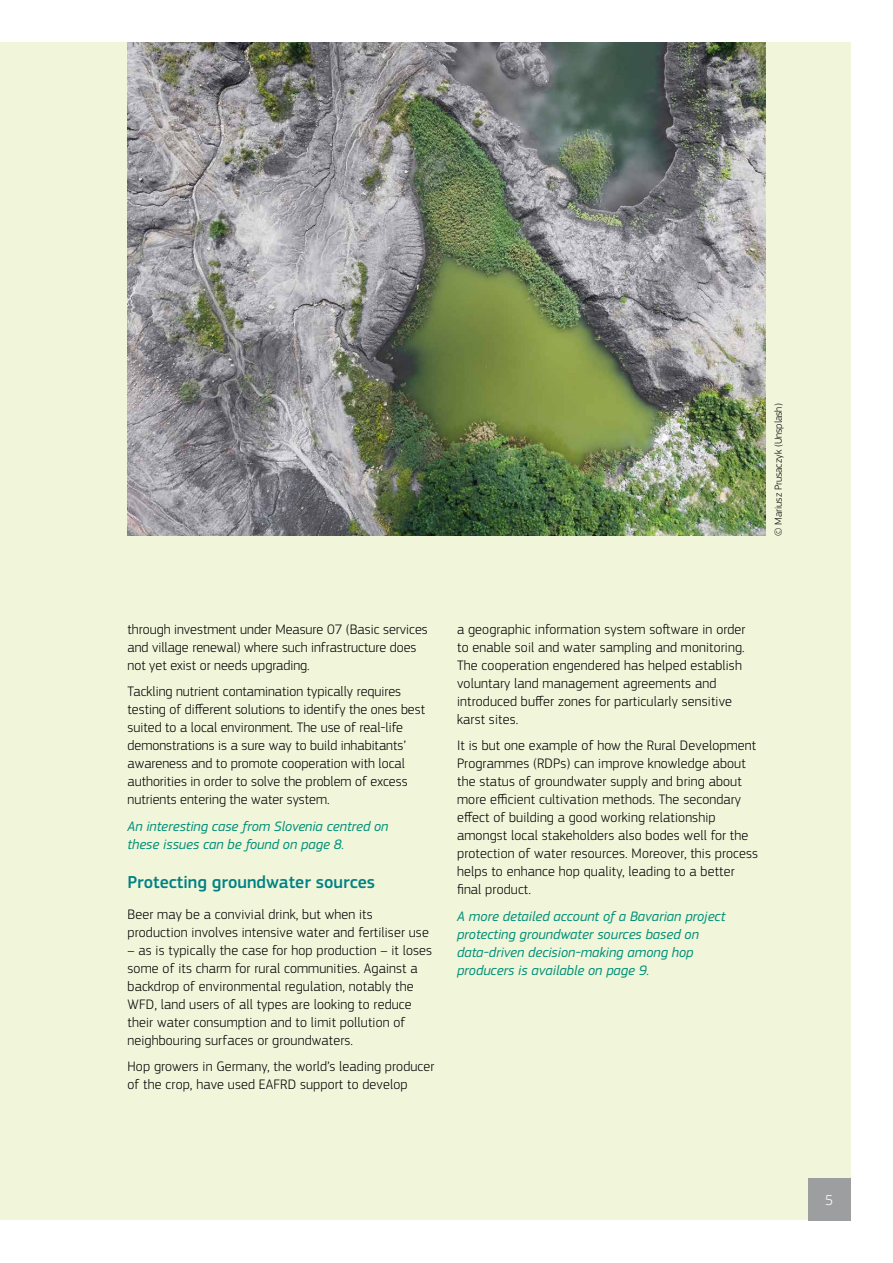
<style>
.page{position:relative;width:893px;height:1263px;background:#fff}
.page>*{position:absolute;margin:0;border:0;box-sizing:border-box;transform-origin:0 0}
.t1{font:500 18px "EC Square Sans Pro";color:#008183}
.t2{font:300 15px "EC Square Sans Pro";color:#fff}
.t3{font:300 14.25px/18px "EC Square Sans Pro";letter-spacing:.01em;color:#000}
.t4{font:italic 14.25px/18px "EC Square Sans Pro";color:#009078}
.t5{font:300 10.5px "EC Square Sans Pro";color:#000}
</style>
<div class="page">
<div style="left:0;top:43px;width:850px;height:1177px;background:#f1f5da"></div>
<img style="left:128px;top:43px;width:637px;height:493px">
<div style="left:808px;top:1178px;width:42px;height:42px;background:#9c9e9f"></div>
<p class="t5" style="left:772px;top:536px;width:134px;rotate:-90deg">© Mariusz Prusaczyk (Unsplash)</p>
<p class="t3" style="left:128px;top:620px;width:302px">through investment under Measure 07 (Basic services and village renewal) where such infrastructure does not yet exist or needs upgrading.</p>
<p class="t3" style="left:128px;top:682px;width:299px">Tackling nutrient contamination typically requires testing of different solutions to identify the ones best suited to a local environment. The use of real-life demonstrations is a sure way to build inhabitants’ awareness and to promote cooperation with local authorities in order to solve the problem of excess nutrients entering the water system.</p>
<p class="t4" style="left:128px;top:817px;width:262px">An interesting case from Slovenia centred on these issues can be found on page 8.</p>
<p class="t1" style="left:128px;top:872px;width:249px">Protecting groundwater sources</p>
<p class="t3" style="left:128px;top:905px;width:303px">Beer may be a convivial drink, but when its production involves intensive water and fertiliser use</p>
<p class="t3" style="left:128px;top:941px;width:306px">– as is typically the case for hop production – it loses some of its charm for rural communities. Against a backdrop of environmental regulation, notably the WFD, land users of all types are looking to reduce their water consumption and to limit pollution of neighbouring surfaces or groundwaters.</p>
<p class="t3" style="left:128px;top:1057px;width:309px">Hop growers in Germany, the world’s leading producer of the crop, have used EAFRD support to develop</p>
<p class="t3" style="left:457px;top:620px;width:290px">a geographic information system software in order to enable soil and water sampling and monitoring.<br>The cooperation engendered has helped establish voluntary land management agreements and introduced buffer zones for particularly sensitive karst sites.</p>
<p class="t3" style="left:457px;top:736px;width:303px">It is but one example of how the Rural Development Programmes (RDPs) can improve knowledge about the status of groundwater supply and bring about more efficient cultivation methods. The secondary effect of building a good working relationship amongst local stakeholders also bodes well for the protection of water resources. Moreover, this process helps to enhance hop quality, leading to a better final product.</p>
<p class="t4" style="left:457px;top:907px;width:270px">A more detailed account of a Bavarian project protecting groundwater sources based on data‑driven decision-making among hop producers is available on page 9.</p>
<p class="t2" style="left:825px;top:1191px;width:10px">5</p>
</div>
